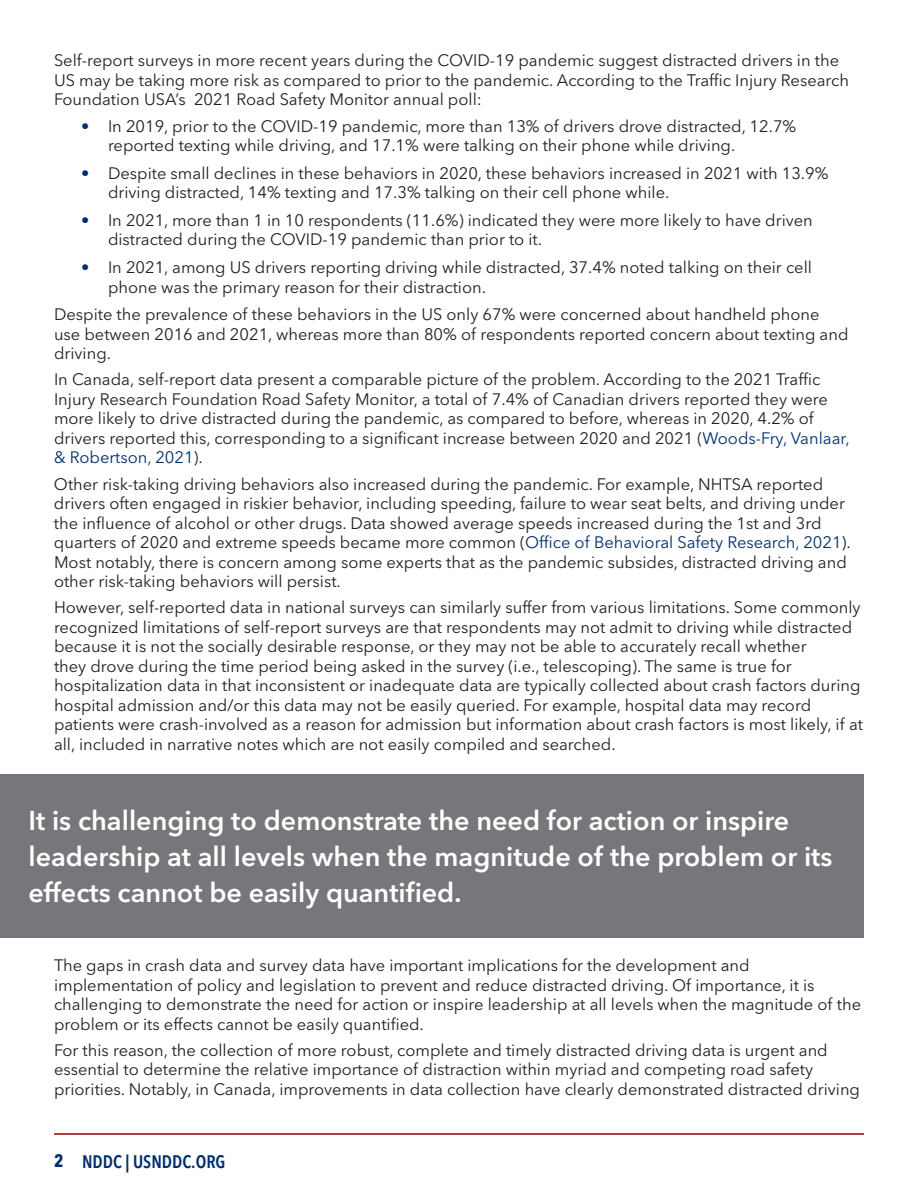
<style>
.page{position:relative;width:918px;height:1188px;background:#fff}
.page>*{position:absolute;margin:0;border:0;box-sizing:border-box;transform-origin:0 0}
.t1{font:600 27px/36px "Avenir Next LT Pro";color:#fff}
.t2{font:600 condensed 18px "Avenir Next LT Pro";color:#002e6d}
.t3{font:16.5px/19.5px "Avenir Next LT Pro";color:#231f20}
.s1{font-weight:600;color:#002e6d}
.s2{color:#002e6d}
.s3{font-weight:700}
</style>
<div class="page">
<hr style="left:54px;top:1133px;width:810px;height:2px;background:#9c0000">
<div style="left:0;top:774px;width:864px;height:163px;background:#76777a"></div>
<p class="t3" style="left:54px;top:52px;width:797px">Self-report surveys in more recent years during the COVID-19 pandemic suggest distracted drivers in the<br>US may be taking more risk as compared to prior to the pandemic. According to the Traffic Injury Research<br>Foundation USA’s 2021 Road Safety Monitor annual poll:</p>
<p class="t3" style="left:108px;top:118px;width:690px;text-indent:-27px"><span class="s1">•</span> In 2019, prior to the COVID-19 pandemic, more than 13% of drivers drove distracted, 12.7% reported texting while driving, and 17.1% were talking on their phone while driving.</p>
<p class="t3" style="left:108px;top:165px;width:722px;text-indent:-27px"><span class="s1">•</span> Despite small declines in these behaviors in 2020, these behaviors increased in 2021 with 13.9% driving distracted, 14% texting and 17.3% talking on their cell phone while.</p>
<p class="t3" style="left:108px;top:212px;width:706px;text-indent:-27px"><span class="s1">•</span> In 2021, more than 1 in 10 respondents (11.6%) indicated they were more likely to have driven distracted during the COVID-19 pandemic than prior to it.</p>
<p class="t3" style="left:108px;top:259px;width:706px;text-indent:-27px"><span class="s1">•</span> In 2021, among US drivers reporting driving while distracted, 37.4% noted talking on their cell phone was the primary reason for their distraction.</p>
<p class="t3" style="left:54px;top:306px;width:796px">Despite the prevalence of these behaviors in the US only 67% were concerned about handheld phone use between 2016 and 2021, whereas more than 80% of respondents reported concern about texting and driving.</p>
<p class="t3" style="left:54px;top:371px;width:797px">In Canada, self-report data present a comparable picture of the problem. According to the 2021 Traffic Injury Research Foundation Road Safety Monitor, a total of 7.4% of Canadian drivers reported they were more likely to drive distracted during the pandemic, as compared to before, whereas in 2020, 4.2% of drivers reported this, corresponding to a significant increase between 2020 and 2021 (<span class="s2">Woods-Fry, Vanlaar, &amp; Robertson, 2021</span>).</p>
<p class="t3" style="left:54px;top:476px;width:798px">Other risk-taking driving behaviors also increased during the pandemic. For example, NHTSA reported drivers often engaged in riskier behavior, including speeding, failure to wear seat belts, and driving under the influence of alcohol or other drugs. Data showed average speeds increased during the 1st and 3rd quarters of 2020 and extreme speeds became more common (<span class="s2">Office of Behavioral Safety Research, 2021</span>).<br>Most notably, there is concern among some experts that as the pandemic subsides, distracted driving and other risk-taking behaviors will persist.</p>
<p class="t3" style="left:54px;top:599px;width:810px">However, self-reported data in national surveys can similarly suffer from various limitations. Some commonly recognized limitations of self-report surveys are that respondents may not admit to driving while distracted because it is not the socially desirable response, or they may not be able to accurately recall whether<br>they drove during the time period being asked in the survey (i.e., telescoping). The same is true for hospitalization data in that inconsistent or inadequate data are typically collected about crash factors during hospital admission and/or this data may not be easily queried. For example, hospital data may record patients were crash-involved as a reason for admission but information about crash factors is most likely, if at all, included in narrative notes which are not easily compiled and searched.</p>
<h1 class="t1" style="left:28px;top:805px;width:805px">It is challenging to demonstrate the need for action or inspire leadership at all levels when the magnitude of the problem or its effects cannot be easily quantified.</h1>
<p class="t3" style="left:54px;top:957px;width:809px">The gaps in crash data and survey data have important implications for the development and implementation of policy and legislation to prevent and reduce distracted driving. Of importance, it is challenging to demonstrate the need for action or inspire leadership at all levels when the magnitude of the problem or its effects cannot be easily quantified.</p>
<p class="t3" style="left:54px;top:1042px;width:808px">For this reason, the collection of more robust, complete and timely distracted driving data is urgent and essential to determine the relative importance of distraction within myriad and competing road safety priorities. Notably, in Canada, improvements in data collection have clearly demonstrated distracted driving</p>
<p class="t2" style="left:54px;top:1154px;width:173px"><span class="s3">2</span> NDDC | USNDDC.ORG</p>
</div>
